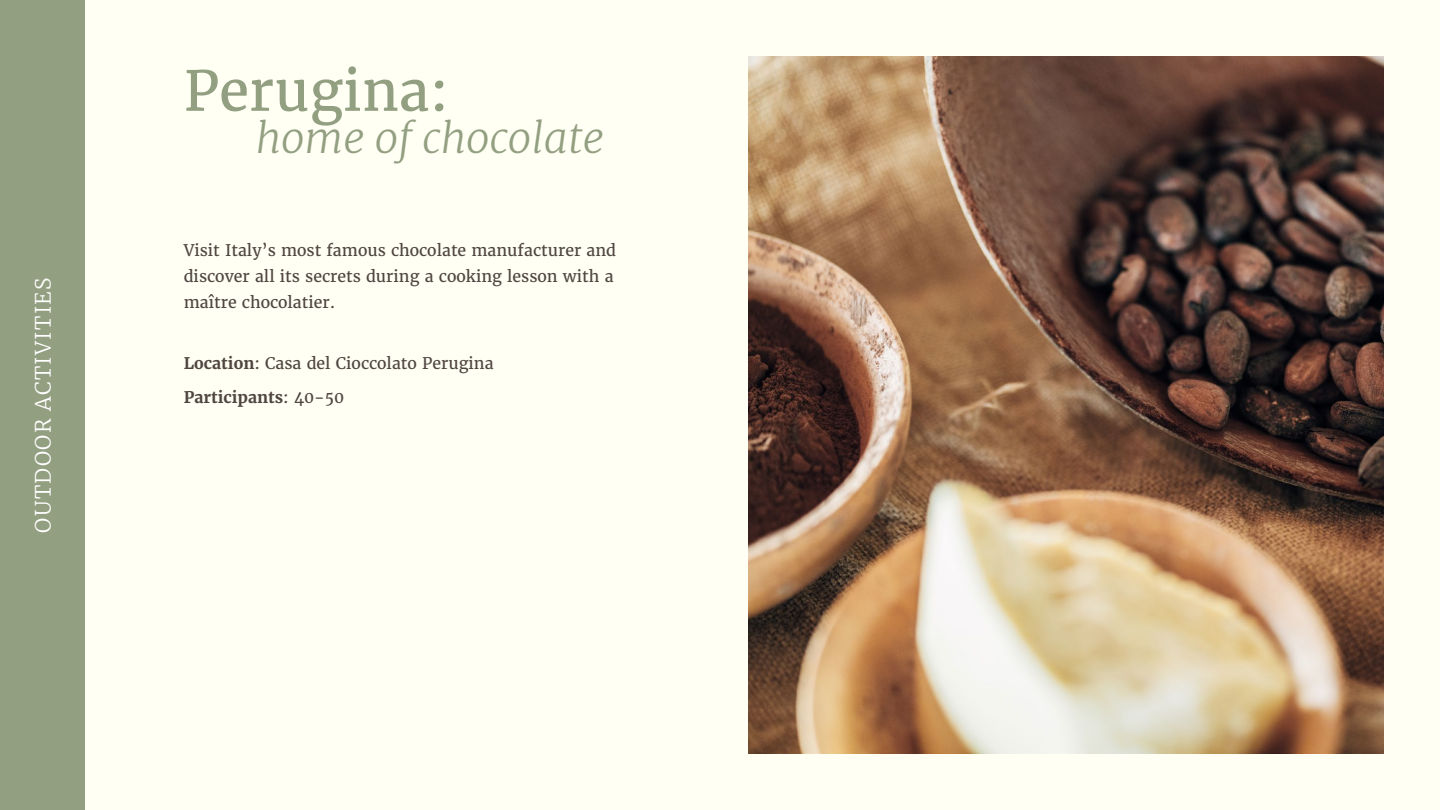
<style>
.page{position:relative;width:1440px;height:810px;background:#fffff4}
.page>*{position:absolute;margin:0;border:0;box-sizing:border-box;transform-origin:0 0}
.t1{font:55px "Merriweather";color:#939f81}
.t2{font:italic 300 42px "Merriweather";color:#939f81}
.t3{font:300 21px "Merriweather";letter-spacing:.065em;color:#fff}
.t4{font:16px/26px "Merriweather";color:#504641}
.s1{font-weight:700}
</style>
<div class="page">
<div style="left:0;top:0;width:84px;height:810px;background:#939f81"></div>
<img style="left:748px;top:57px;width:635px;height:696px">
<h3 class="t3" style="left:29px;top:533px;width:257px;rotate:-90deg">OUTDOOR ACTIVITIES</h3>
<h1 class="t1" style="left:184px;top:57px;width:266px">Perugina:</h1>
<h2 class="t2" style="left:256px;top:110px;width:350px">home of chocolate</h2>
<p class="t4" style="left:184px;top:238px;width:434px">Visit Italy’s most famous chocolate manufacturer and discover all its secrets during a cooking lesson with a maître chocolatier.</p>
<p class="t4" style="left:184px;top:346px;width:311px;line-height:34.5px"><span class="s1">Location</span>: Casa del Cioccolato Perugina<br><span class="s1">Participants</span>: 40-50</p>
</div>
